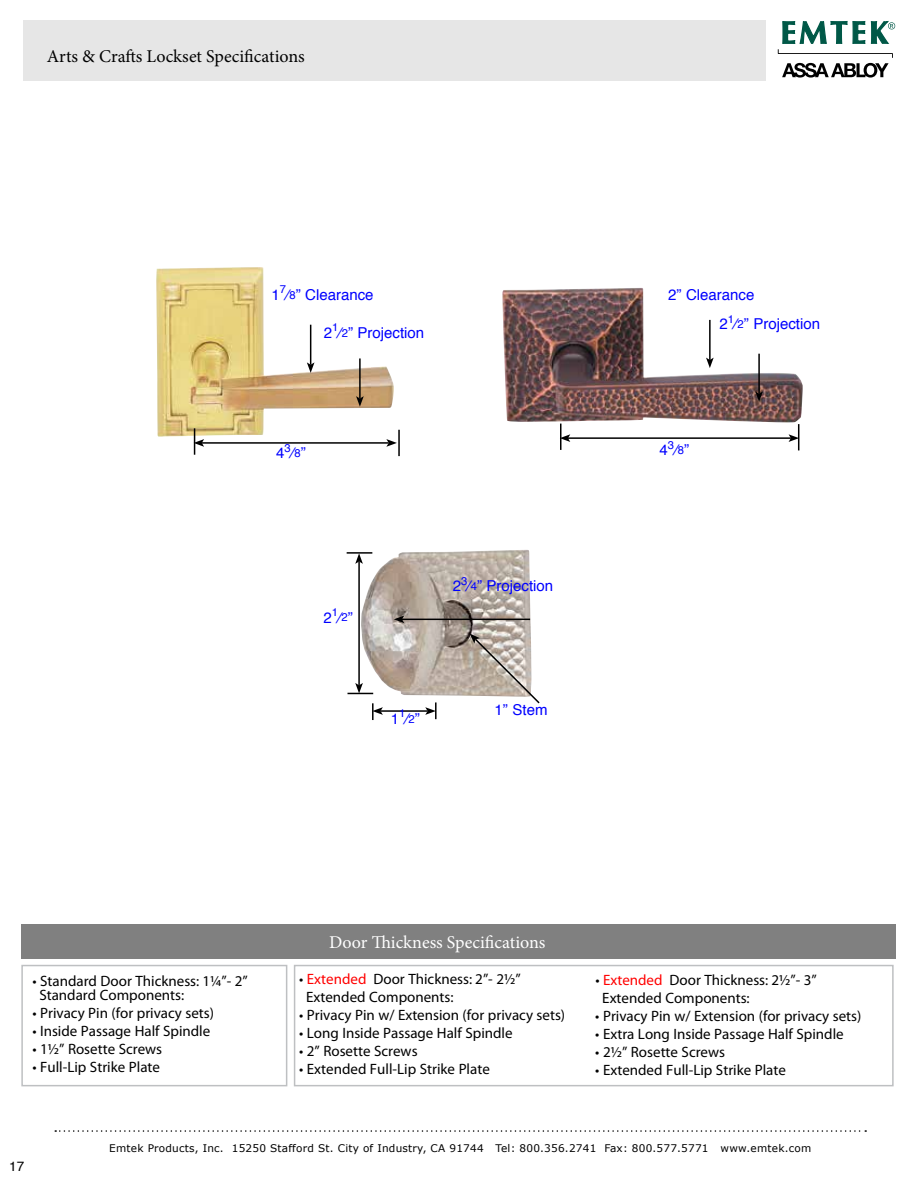
<style>
.page{position:relative;width:918px;height:1188px;background:#fff}
.page>*{position:absolute;margin:0;border:0;box-sizing:border-box;transform-origin:0 0}
.t1{font:18px "Minion Pro";color:#000}
.t2{font:18px "Minion Pro";color:#fff}
.t3{font:15px/18px "Myriad Pro";color:#000}
.t4{font:15px "Helvetica";color:#00f}
.t5{font:13.5px "Helvetica";color:#000}
.t6{font:10.5px "Verdana";letter-spacing:.02em;color:#000}
.s1{font-size:11.25px}
.s2{color:#f00}
</style>
<div class="page">
<div style="left:23px;top:21px;width:743px;height:60px;background:#e6e6e6"></div>
<svg style="left:55px;top:1130px;width:811px;height:2px"></svg>
<svg style="left:778px;top:20px;width:117px;height:58px"></svg>
<img style="left:156px;top:267px;width:238px;height:170px">
<img style="left:361px;top:550px;width:170px;height:146px">
<img style="left:502px;top:288px;width:301px;height:134px">
<hr style="left:310px;top:325px;width:1px;height:40px;background:#000">
<svg style="left:307px;top:362px;width:8px;height:11px"></svg>
<hr style="left:398px;top:430px;width:2px;height:26px;background:#000">
<hr style="left:202px;top:442px;width:187px;height:2px;background:#000">
<svg style="left:194px;top:428px;width:10px;height:27px"></svg>
<svg style="left:386px;top:439px;width:11px;height:8px"></svg>
<hr style="left:359px;top:358px;width:2px;height:40px;background:#000">
<svg style="left:356px;top:396px;width:8px;height:11px"></svg>
<hr style="left:709px;top:320px;width:2px;height:40px;background:#000">
<svg style="left:706px;top:358px;width:8px;height:10px"></svg>
<hr style="left:560px;top:424px;width:2px;height:26px;background:#000">
<hr style="left:568px;top:437px;width:223px;height:2px;background:#000">
<svg style="left:561px;top:434px;width:9px;height:8px"></svg>
<svg style="left:789px;top:424px;width:10px;height:26px"></svg>
<hr style="left:758px;top:354px;width:2px;height:40px;background:#000">
<svg style="left:755px;top:391px;width:8px;height:11px"></svg>
<hr style="left:347px;top:552px;width:25px;height:2px;background:#000">
<hr style="left:358px;top:562px;width:2px;height:123px;background:#000">
<svg style="left:355px;top:553px;width:8px;height:11px"></svg>
<svg style="left:348px;top:683px;width:25px;height:11px"></svg>
<hr style="left:381px;top:710px;width:47px;height:2px;background:#000">
<svg style="left:372px;top:703px;width:11px;height:17px"></svg>
<svg style="left:425px;top:702px;width:12px;height:17px"></svg>
<hr style="left:402px;top:619px;width:128px;height:1px;background:#000">
<svg style="left:394px;top:615px;width:10px;height:8px"></svg>
<svg style="left:470px;top:633px;width:70px;height:71px"></svg>
<div style="left:294px;top:965px;width:600px;height:121px;border:2px solid #bec0c2"></div>
<div style="left:21px;top:965px;width:266px;height:121px;border:2px solid #bec0c2"></div>
<div style="left:21px;top:925px;width:875px;height:34px;background:#808080"></div>
<p class="t1" style="left:47px;top:44px;width:260px">Arts &amp; Crafts Lockset Specifications</p>
<p class="t4" style="left:272px;top:283px;width:104px">1<sup>7</sup>⁄<span class="s1">8</span>” Clearance</p>
<p class="t4" style="left:324px;top:321px;width:102px">2<sup>1</sup>⁄<span class="s1">2</span>” Projection</p>
<p class="t4" style="left:276px;top:442px;width:31px">4<sup>3</sup>⁄<span class="s1">8</span>”</p>
<p class="t4" style="left:324px;top:606px;width:31px">2<sup>1</sup>⁄<span class="s1">2</span>”</p>
<p class="t4" style="left:453px;top:574px;width:102px">2<sup>3</sup>⁄<span class="s1">4</span>” Projection</p>
<p class="t4" style="left:391px;top:707px;width:31px">1<sup>1</sup>⁄<span class="s1">2</span>”</p>
<p class="t4" style="left:495px;top:698px;width:54px">1” Stem</p>
<p class="t4" style="left:668px;top:284px;width:88px">2” Clearance</p>
<p class="t4" style="left:720px;top:312px;width:102px">2<sup>1</sup>⁄<span class="s1">2</span>” Projection</p>
<p class="t4" style="left:660px;top:438px;width:31px">4<sup>3</sup>⁄<span class="s1">8</span>”</p>
<p class="t3" style="left:39px;top:975px;width:210px;line-height:13px;text-indent:-7px">• Standard Door Thickness: 11⁄4”- 2”<br>Standard Components:</p>
<p class="t3" style="left:32px;top:1003px;width:183px">• Privacy Pin (for privacy sets)</p>
<p class="t3" style="left:32px;top:1021px;width:179px">• Inside Passage Half Spindle</p>
<p class="t3" style="left:32px;top:1039px;width:131px">• 11⁄2” Rosette Screws</p>
<p class="t3" style="left:32px;top:1057px;width:129px">• Full-Lip Strike Plate</p>
<p class="t2" style="left:329px;top:930px;width:218px">Door Thickness Specifications</p>
<p class="t3" style="left:306px;top:970px;width:216px;text-indent:-7px">• <span class="s2">Extended</span> Door Thickness: 2”- 21⁄2”<br>Extended Components:</p>
<p class="t3" style="left:299px;top:1006px;width:268px">• Privacy Pin w/ Extension (for privacy sets)</p>
<p class="t3" style="left:299px;top:1024px;width:215px">• Long Inside Passage Half Spindle</p>
<p class="t3" style="left:299px;top:1042px;width:120px">• 2” Rosette Screws</p>
<p class="t3" style="left:299px;top:1060px;width:192px">• Extended Full-Lip Strike Plate</p>
<p class="t3" style="left:602px;top:971px;width:216px;text-indent:-7px">• <span class="s2">Extended</span> Door Thickness: 21⁄2”- 3”<br>Extended Components:</p>
<p class="t3" style="left:595px;top:1007px;width:268px">• Privacy Pin w/ Extension (for privacy sets)</p>
<p class="t3" style="left:595px;top:1025px;width:250px">• Extra Long Inside Passage Half Spindle</p>
<p class="t3" style="left:595px;top:1043px;width:131px">• 21⁄2” Rosette Screws</p>
<p class="t3" style="left:595px;top:1061px;width:192px">• Extended Full-Lip Strike Plate</p>
<p class="t5" style="left:9px;top:1156px;width:17px">17</p>
<p class="t6" style="left:109px;top:1140px;width:704px">Emtek Products, Inc. 15250 Stafford St. City of Industry, CA 91744 Tel: 800.356.2741 Fax: 800.577.5771 www.emtek.com</p>
</div>
